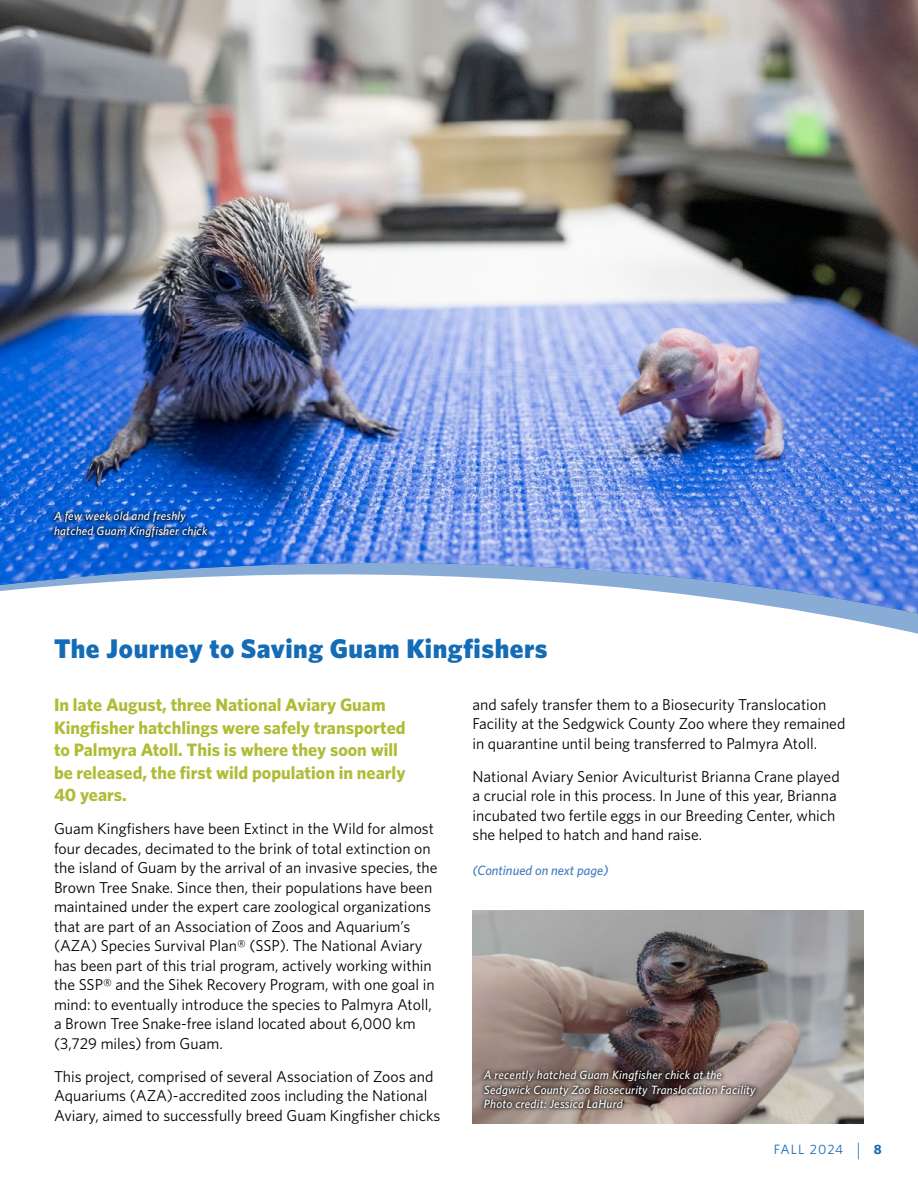
<style>
.page{position:relative;width:918px;height:1188px;background:#fff}
.page>*{position:absolute;margin:0;border:0;box-sizing:border-box;transform-origin:0 0}
.t1{font:900 27px "Whitney";letter-spacing:.02em;color:#136cb5}
.t2{font:700 18px/22.5px "Whitney";color:#b0bc36}
.t3{font:15.75px/19.5px "Whitney";color:#000}
.t4{font:italic 500 13.5px "Whitney";color:#427bbf}
.t5{font:13.5px "Whitney";letter-spacing:.075em;color:#136cb5}
.t6{font:italic 500 12px/14.4px "Whitney";letter-spacing:.02em;color:#fff}
.s1{font-size:18.6px}
.s2{font-weight:700}
</style>
<div class="page">
<img style="left:0;top:0;width:918px;height:613px">
<img style="left:472px;top:910px;width:392px;height:214px">
<svg style="left:50px;top:507px;width:162px;height:35px"></svg>
<div style="left:52px;top:509px;width:158px;height:30px;background:#000;opacity:.62"></div>
<svg style="left:480px;top:1066px;width:281px;height:47px;background:#95837c"></svg>
<div style="left:482px;top:1068px;width:276px;height:42px;background:#000;opacity:.62"></div>
<p class="t6" style="left:54px;top:509px;width:155px">A few week old and freshly hatched Guam Kingfisher chick</p>
<h1 class="t1" style="left:54px;top:631px;width:495px">The Journey to Saving Guam Kingfishers</h1>
<p class="t3" style="left:472px;top:694px;width:374px">and safely transfer them to a Biosecurity Translocation<br>Facility at the Sedgwick County Zoo where they remained in quarantine until being transferred to Palmyra Atoll.</p>
<p class="t3" style="left:472px;top:766px;width:369px">National Aviary Senior Aviculturist Brianna Crane played a crucial role in this process. In June of this year, Brianna incubated two fertile eggs in our Breeding Center, which she helped to hatch and hand raise.</p>
<p class="t4" style="left:472px;top:862px;width:138px">(Continued on next page)</p>
<p class="t2" style="left:54px;top:693px;width:353px">In late August, three National Aviary Guam Kingfisher hatchlings were safely transported to Palmyra Atoll. This is where they soon will be released, the first wild population in nearly 40 years.</p>
<p class="t3" style="left:54px;top:819px;width:385px">Guam Kingfishers have been Extinct in the Wild for almost four decades, decimated to the brink of total extinction on the island of Guam by the arrival of an invasive species, the Brown Tree Snake. Since then, their populations have been maintained under the expert care zoological organizations that are part of an Association of Zoos and Aquarium’s (AZA) Species Survival Plan® (SSP). The National Aviary has been part of this trial program, actively working within the SSP® and the Sihek Recovery Program, with one goal in mind: to eventually introduce the species to Palmyra Atoll, a Brown Tree Snake-free island located about 6,000 km (3,729 miles) from Guam.</p>
<p class="t3" style="left:54px;top:1066px;width:388px">This project, comprised of several Association of Zoos and<br>Aquariums (AZA)-accredited zoos including the National<br>Aviary, aimed to successfully breed Guam Kingfisher chicks</p>
<p class="t6" style="left:484px;top:1068px;width:273px">A recently hatched Guam Kingfisher chick at the<br>Sedgwick County Zoo Biosecurity Translocation Facility<br>Photo credit: Jessica LaHurd</p>
<p class="t5" style="left:774px;top:1140px;width:109px">FALL 2024 <span class="s1">|</span> <span class="s2">8</span></p>
</div>
